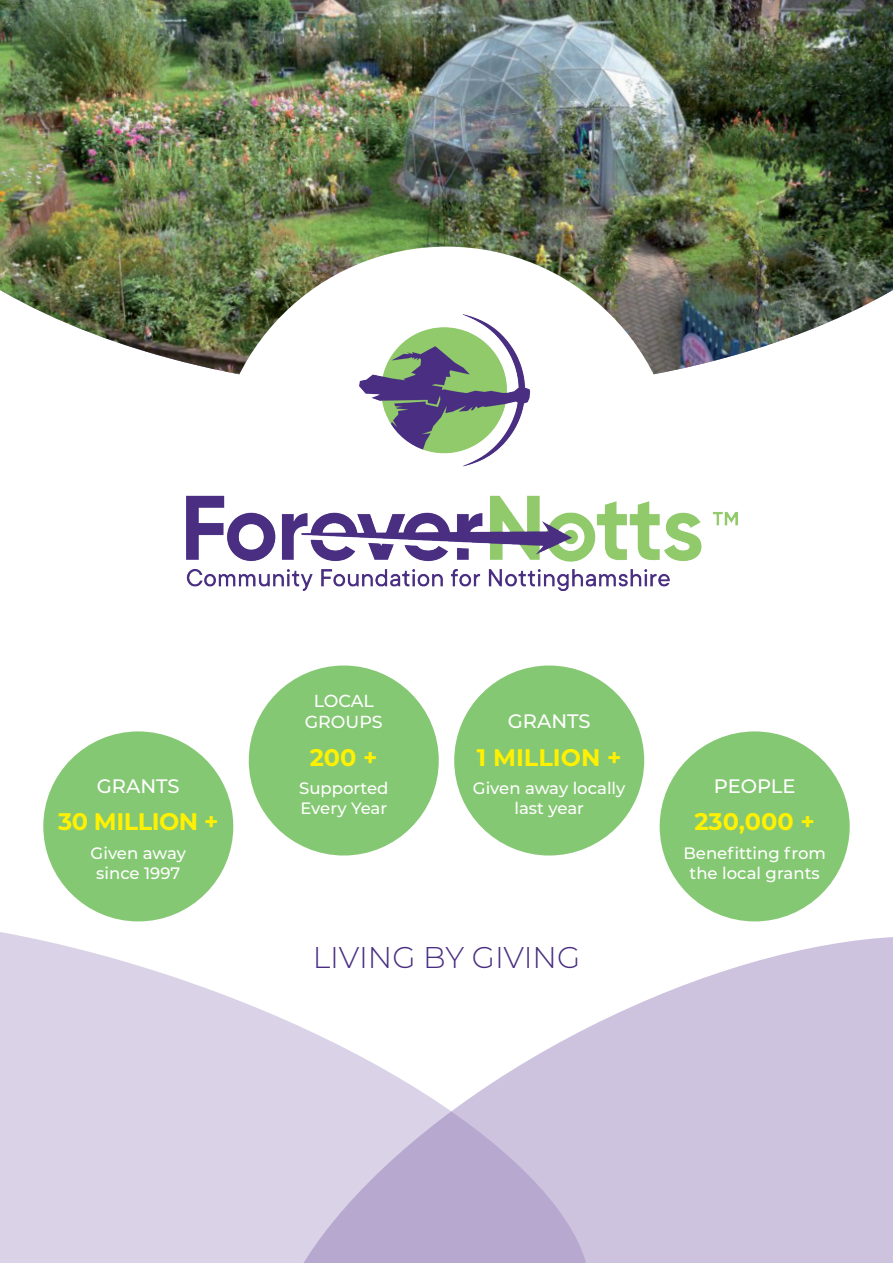
<style>
.page{position:relative;width:893px;height:1263px;background:#fff}
.page>*{position:absolute;margin:0;border:0;box-sizing:border-box;transform-origin:0 0}
.t1{font:300 30px "Montserrat";color:#492e81}
.t2{font:700 24px "Montserrat";color:#fff101}
.t3{font:700 24px "Montserrat";letter-spacing:-.02em;color:#fff101}
.t4{font:500 19.5px "Montserrat";color:#fff}
.t5{font:500 17.4px/20.9px "Montserrat";color:#fff;text-align:center}
.t6{font:500 16.5px "Montserrat";color:#fff}
</style>
<div class="page">
<img style="left:0;top:0;width:893px;height:363px">
<div style="left:215px;top:247px;width:463px;height:463px;background:#fff;border-radius:50%"></div>
<svg style="left:0;top:888px;width:231px;height:375px;fill:#dad2e6"></svg>
<svg style="left:231px;top:905px;width:662px;height:358px"></svg>
<div style="left:454px;top:665px;width:190px;height:190px;background:#85c873;border-radius:50%"></div>
<div style="left:249px;top:665px;width:190px;height:190px;background:#85c873;border-radius:50%"></div>
<div style="left:43px;top:731px;width:190px;height:190px;background:#85c873;border-radius:50%"></div>
<div style="left:660px;top:731px;width:190px;height:190px;background:#85c873;border-radius:50%"></div>
<img style="left:187px;top:314px;width:551px;height:276px">
<p class="t4" style="left:97px;top:772px;width:84px">GRANTS</p>
<p class="t3" style="left:58px;top:804px;width:162px">30 MILLION +</p>
<p class="t6" style="left:91px;top:842px;width:97px">Given away</p>
<p class="t6" style="left:96px;top:862px;width:86px">since 1997</p>
<p class="t5" style="left:305px;top:690px;width:79px">LOCAL<br>GROUPS</p>
<p class="t2" style="left:310px;top:740px;width:69px">200 +</p>
<p class="t6" style="left:299px;top:777px;width:91px">Supported</p>
<p class="t6" style="left:300px;top:796px;width:88px">Every Year</p>
<p class="t4" style="left:508px;top:707px;width:84px">GRANTS</p>
<p class="t2" style="left:477px;top:740px;width:146px">1 MILLION +</p>
<p class="t6" style="left:473px;top:777px;width:154px">Given away locally</p>
<p class="t6" style="left:514px;top:797px;width:71px">last year</p>
<p class="t1" style="left:313px;top:937px;width:269px">LIVING BY GIVING</p>
<p class="t4" style="left:714px;top:772px;width:83px">PEOPLE</p>
<p class="t2" style="left:694px;top:804px;width:122px">230,000 +</p>
<p class="t6" style="left:683px;top:842px;width:144px">Benefitting from</p>
<p class="t6" style="left:689px;top:862px;width:132px">the local grants</p>
</div>
